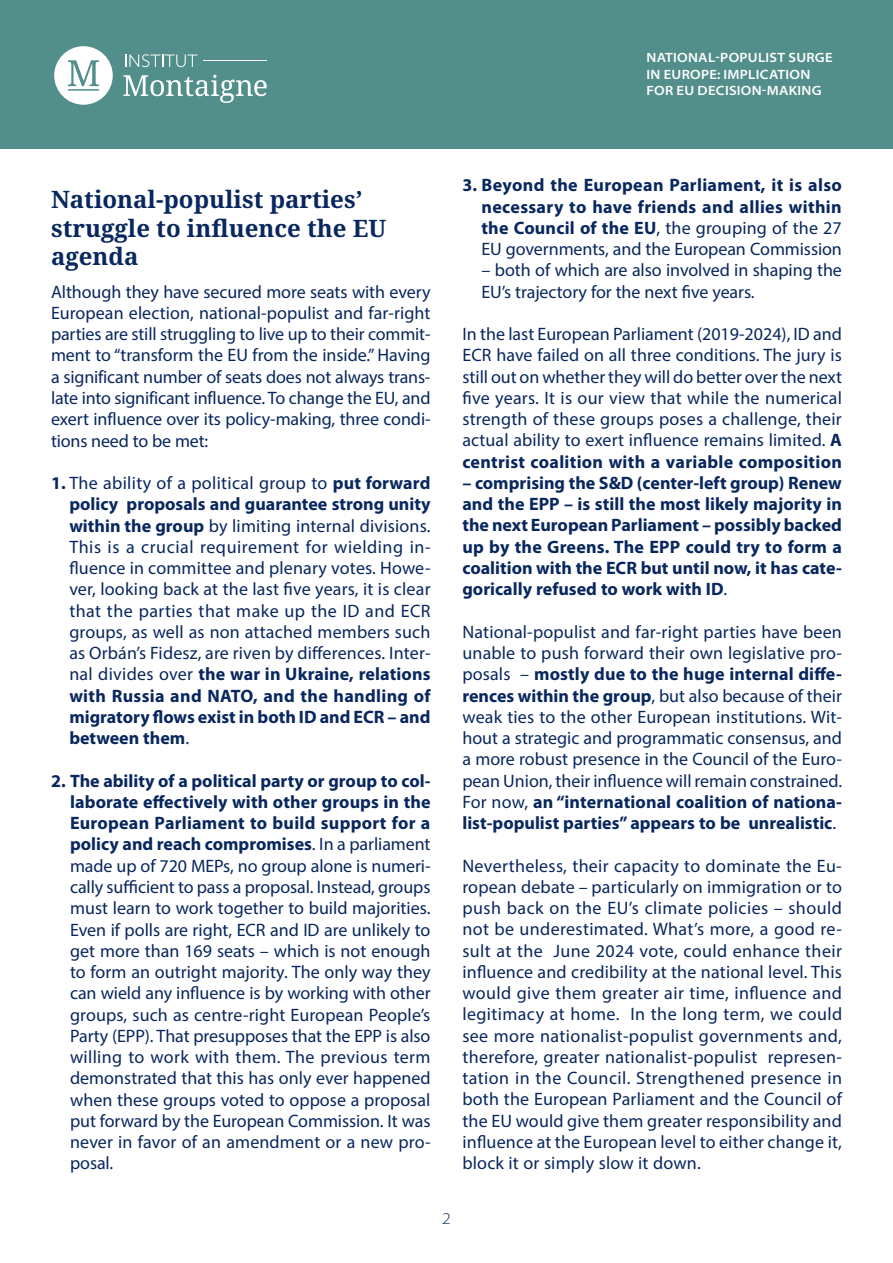
<style>
.page{position:relative;width:893px;height:1263px;background:#fff}
.page>*{position:absolute;margin:0;border:0;box-sizing:border-box;transform-origin:0 0}
.t1{font:700 24px/28.5px "Noto Serif";color:#08275e}
.t2{font:18px/21.3px "Myriad Pro";color:#08275e;text-align:justify}
.t3{font:700 18px/21.3px "Myriad Pro";letter-spacing:.005em;color:#08275e;text-align:justify}
.t4{font:300 semi-expanded 16.5px "Myriad Pro";color:#08275e}
.t5{font:600 semi-expanded 13.5px/16.5px "Myriad Pro";letter-spacing:.02em;color:#fff}
.s1{font-weight:700}
.s2{font-weight:400}
</style>
<div class="page">
<div style="left:0;top:0;width:893px;height:149px;background:#528e8a"></div>
<svg style="left:125px;top:54px;width:72px;height:13px"></svg>
<svg style="left:54px;top:46px;width:59px;height:59px"></svg>
<hr style="left:203px;top:60px;width:64px;height:1px;background:#fff">
<svg style="left:123px;top:75px;width:144px;height:28px"></svg>
<p class="t5" style="left:646px;top:49px;width:188px">NATIONAL-POPULIST SURGE<br>IN EUROPE: IMPLICATION<br>FOR EU DECISION-MAKING</p>
<h1 class="t1" style="left:51px;top:186px;width:337px">National-populist parties’ struggle to influence the EU agenda</h1>
<p class="t2" style="left:51px;top:281px;width:381px">Although they have secured more seats with every European election, national-populist and far-right parties are still struggling to live up to their commit&shy;ment to “transform the EU from the inside.” Having a significant number of seats does not always trans&shy;late into significant influence. To change the EU, and exert influence over its policy-making, three condi&shy;tions need to be met:</p>
<p class="t2" style="left:69px;top:472px;width:363px;text-indent:-18px"><span class="s1">1.</span> The ability of a political group to <span class="s1">put forward policy proposals and guarantee strong unity within the group</span> by limiting internal divisions.<br>This is a crucial requirement for wielding in&shy;fluence in committee and plenary votes. Howe&shy;ver, looking back at the last five years, it is clear that the parties that make up the ID and ECR groups, as well as non attached members such as Orbán’s Fidesz, are riven by differences. Inter&shy;nal divides over <span class="s1">the war in Ukraine, relations with Russia and NATO, and the handling of migratory flows exist in both ID and ECR – and between them</span>.</p>
<p class="t2" style="left:70px;top:770px;width:362px;text-indent:-19px"><span class="s1">2. The ability of a political party or group to col&shy;laborate effectively with other groups in the European Parliament to build support for a policy and reach compromises</span>. In a parliament made up of 720 MEPs, no group alone is numeri&shy;cally sufficient to pass a proposal. Instead, groups must learn to work together to build majorities.<br>Even if polls are right, ECR and ID are unlikely to get more than 169 seats – which is not enough to form an outright majority. The only way they can wield any influence is by working with other groups, such as centre-right European People’s Party (EPP). That presupposes that the EPP is also willing to work with them. The previous term demonstrated that this has only ever happened when these groups voted to oppose a proposal put forward by the European Commission. It was never in favor of an amendment or a new pro&shy;posal.</p>
<p class="t3" style="left:481px;top:174px;width:362px;text-indent:-19px">3. Beyond the European Parliament, it is also necessary to have friends and allies within the Council of the EU<span class="s2">, the grouping of the 27<br>EU governments, and the European Commission</span></p>
<p class="t2" style="left:481px;top:259px;width:362px">– both of which are also involved in shaping the<br>EU’s trajectory for the next five years.</p>
<p class="t2" style="left:462px;top:323px;width:381px">In the last European Parliament (2019-2024), ID and ECR have failed on all three conditions. The jury is still out on whether they will do better over the next five years. It is our view that while the numerical strength of these groups poses a challenge, their actual ability to exert influence remains limited. <span class="s1">A centrist coalition with a variable composition</span></p>
<p class="t3" style="left:462px;top:472px;width:381px">– comprising the S&amp;D (center-left group) Renew and the EPP – is still the most likely majority in the next European Parliament – possibly backed up by the Greens. The EPP could try to form a coalition with the ECR but until now, it has cate&shy;gorically refused to work with ID<span class="s2">.</span></p>
<p class="t2" style="left:462px;top:621px;width:381px">National-populist and far-right parties have been unable to push forward their own legislative pro&shy;posals – <span class="s1">mostly due to the huge internal diffe&shy;rences within the group</span>, but also because of their weak ties to the other European institutions. Wit&shy;hout a strategic and programmatic consensus, and a more robust presence in the Council of the Euro&shy;pean Union, their influence will remain constrained.<br>For now, <span class="s1">an “international coalition of nationa&shy;list-populist parties” appears to be unrealistic</span>.</p>
<p class="t2" style="left:462px;top:855px;width:381px">Nevertheless, their capacity to dominate the Eu&shy;ropean debate – particularly on immigration or to push back on the EU’s climate policies – should not be underestimated. What’s more, a good re&shy;sult at the June 2024 vote, could enhance their influence and credibility at the national level. This would give them greater air time, influence and legitimacy at home. In the long term, we could see more nationalist-populist governments and, therefore, greater nationalist-populist represen&shy;tation in the Council. Strengthened presence in both the European Parliament and the Council of the EU would give them greater responsibility and influence at the European level to either change it, block it or simply slow it down.</p>
<p class="t4" style="left:442px;top:1209px;width:10px">2</p>
</div>
